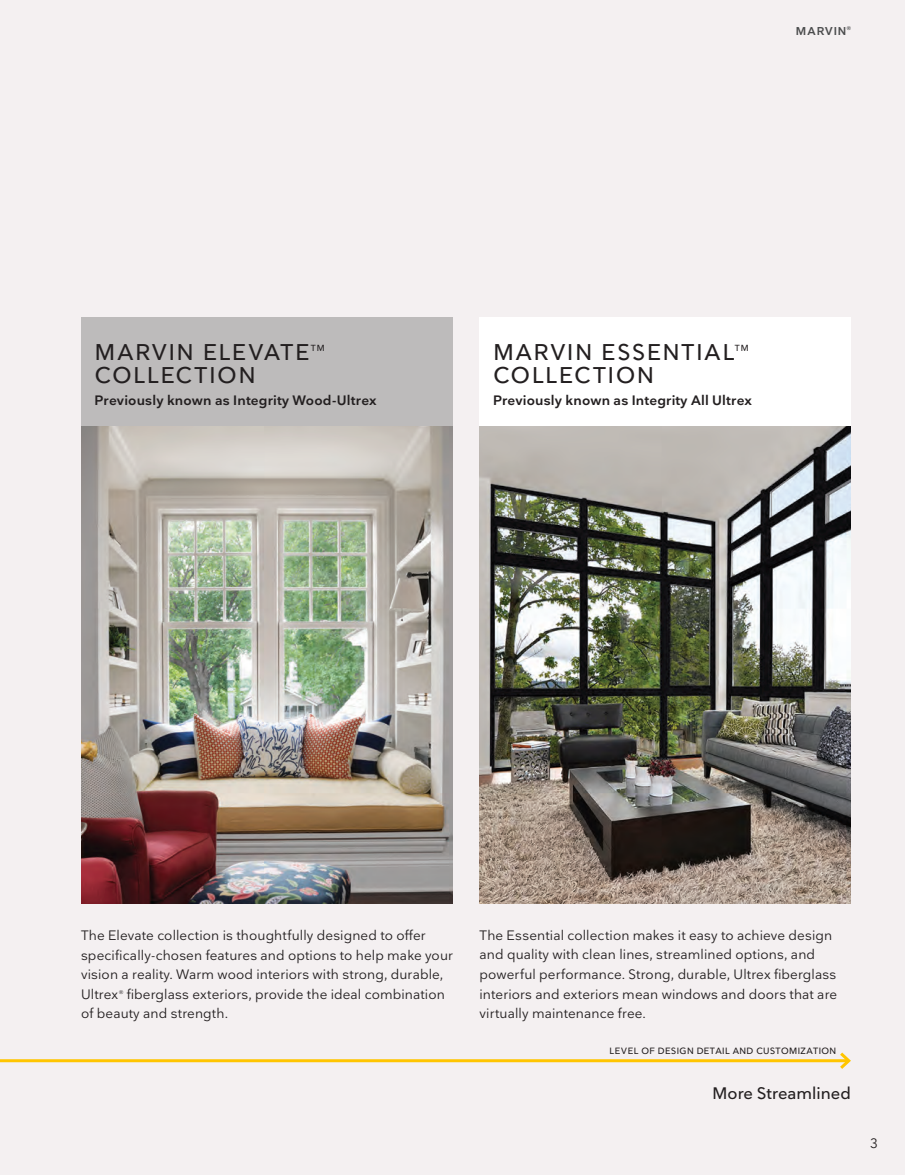
<style>
.page{position:relative;width:905px;height:1175px;background:#fff}
.page>*{position:absolute;margin:0;border:0;box-sizing:border-box;transform-origin:0 0}
.t1{font:500 22.5px "Nationale";letter-spacing:.09em;color:#231f20}
.t2{font:500 16.5px "Nationale";color:#231f20}
.t3{font:13.5px/19.5px "Nationale";letter-spacing:.01em;color:#231f20}
.t4{font:600 13.5px "Nationale";letter-spacing:.015em;color:#231f20}
.t5{font:600 11.25px "Nationale";letter-spacing:.09em;color:#4b4c4d}
.t6{font:500 9px "Nationale";letter-spacing:.045em;color:#231f20}
.t7{font:500 8.7px "Nationale";color:#231f20}
.t8{font:5.25px "Nationale";color:#231f20}
</style>
<div class="page">
<div style="left:0;top:0;width:904px;height:1174px;background:#f4f0f1"></div>
<div style="left:81px;top:317px;width:371px;height:109px;background:#bdbbbb"></div>
<div style="left:479px;top:317px;width:371px;height:109px;background:#fff"></div>
<img style="left:81px;top:426px;width:371px;height:477px">
<img style="left:479px;top:426px;width:371px;height:477px">
<hr style="left:0;top:1059px;width:848px;height:3px;background:#ffc500">
<svg style="left:836px;top:1052px;width:15px;height:17px"></svg>
<p class="t5" style="left:796px;top:24px;width:56px">MARVIN<sup>®</sup></p>
<h1 class="t1" style="left:95px;top:338px;width:216px">MARVIN ELEVATE</h1>
<p class="t7" style="left:311px;top:342px;width:15px">TM</p>
<h1 class="t1" style="left:95px;top:361px;width:162px">COLLECTION</h1>
<p class="t4" style="left:94px;top:392px;width:283px">Previously known as Integrity Wood-Ultrex</p>
<h1 class="t1" style="left:493px;top:338px;width:242px">MARVIN ESSENTIAL</h1>
<p class="t7" style="left:735px;top:342px;width:15px">TM</p>
<h1 class="t1" style="left:493px;top:361px;width:162px">COLLECTION</h1>
<p class="t4" style="left:493px;top:392px;width:260px">Previously known as Integrity All Ultrex</p>
<p class="t3" style="left:81px;top:925px;width:373px">The Elevate collection is thoughtfully designed to offer specifically-chosen features and options to help make your vision a reality. Warm wood interiors with strong, durable, Ultrex</p>
<p class="t3" style="left:81px;top:983px;width:365px;text-indent:46px">fiberglass exteriors, provide the ideal combination of beauty and strength.</p>
<p class="t8" style="left:119px;top:988px;width:6px">®</p>
<p class="t3" style="left:479px;top:925px;width:359px">The Essential collection makes it easy to achieve design and quality with clean lines, streamlined options, and powerful performance. Strong, durable, Ultrex fiberglass interiors and exteriors mean windows and doors that are virtually maintenance free.</p>
<p class="t6" style="left:609px;top:1045px;width:228px">LEVEL OF DESIGN DETAIL AND CUSTOMIZATION</p>
<p class="t2" style="left:712px;top:1083px;width:140px">More Streamlined</p>
<p class="t3" style="left:870px;top:1133px;width:9px">3</p>
</div>
